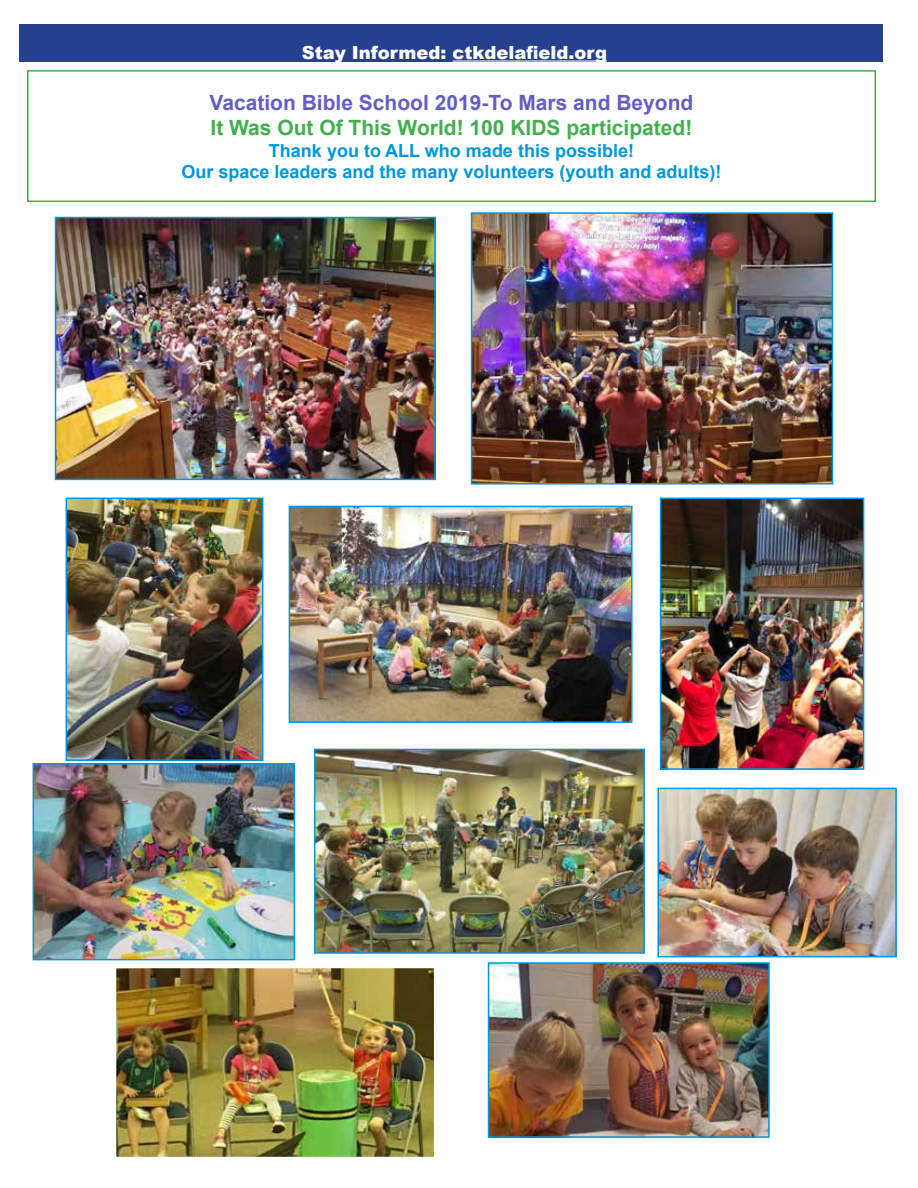
<style>
.page{position:relative;width:918px;height:1188px;background:#fff}
.page>*{position:absolute;margin:0;border:0;box-sizing:border-box;transform-origin:0 0}
.t1{font:700 21px "Arial";color:#44ae4f}
.t2{font:700 21px "Arial";color:#655dc6}
.t3{font:700 18px/21.6px "Arial";color:#0097dc;text-align:center}
.t4{font:900 18px "Arial";color:#fff}
</style>
<div class="page">
<div style="left:20px;top:24px;width:864px;height:38px;background:#25408f"></div>
<hr style="left:453px;top:60px;width:154px;height:2px;background:#fff">
<div style="left:27px;top:70px;width:849px;height:132px;border:2px solid #44ae4f"></div>
<img style="left:474px;top:215px;width:356px;height:267px">
<div style="left:471px;top:212px;width:362px;height:273px;border:2px solid #0097dc"></div>
<img style="left:58px;top:220px;width:375px;height:257px">
<div style="left:55px;top:217px;width:381px;height:263px;border:2px solid #0097dc"></div>
<img style="left:292px;top:509px;width:338px;height:211px">
<div style="left:289px;top:506px;width:344px;height:217px;border:2px solid #0097dc"></div>
<img style="left:69px;top:501px;width:191px;height:257px">
<div style="left:66px;top:498px;width:197px;height:263px;border:2px solid #0097dc"></div>
<img style="left:663px;top:501px;width:198px;height:266px">
<div style="left:660px;top:498px;width:204px;height:272px;border:2px solid #0097dc"></div>
<img style="left:36px;top:766px;width:256px;height:191px">
<div style="left:33px;top:763px;width:262px;height:197px;border:2px solid #0097dc"></div>
<img style="left:118px;top:970px;width:314px;height:185px">
<div style="left:115px;top:967px;width:320px;height:191px;border:2px solid #fff"></div>
<img style="left:491px;top:965px;width:276px;height:170px">
<div style="left:488px;top:962px;width:282px;height:176px;border:2px solid #0097dc"></div>
<img style="left:317px;top:752px;width:325px;height:199px">
<div style="left:314px;top:749px;width:331px;height:205px;border:2px solid #0097dc"></div>
<img style="left:660px;top:791px;width:234px;height:163px">
<div style="left:657px;top:788px;width:240px;height:169px;border:2px solid #0097dc"></div>
<p class="t4" style="left:302px;top:39px;width:307px">Stay Informed: ctkdelafield.org</p>
<p class="t2" style="left:210px;top:88px;width:485px">Vacation Bible School 2019-To Mars and Beyond</p>
<p class="t1" style="left:211px;top:113px;width:483px">It Was Out Of This World! 100 KIDS participated!</p>
<p class="t3" style="left:181px;top:140px;width:542px">Thank you to ALL who made this possible!<br>Our space leaders and the many volunteers (youth and adults)!</p>
</div>
